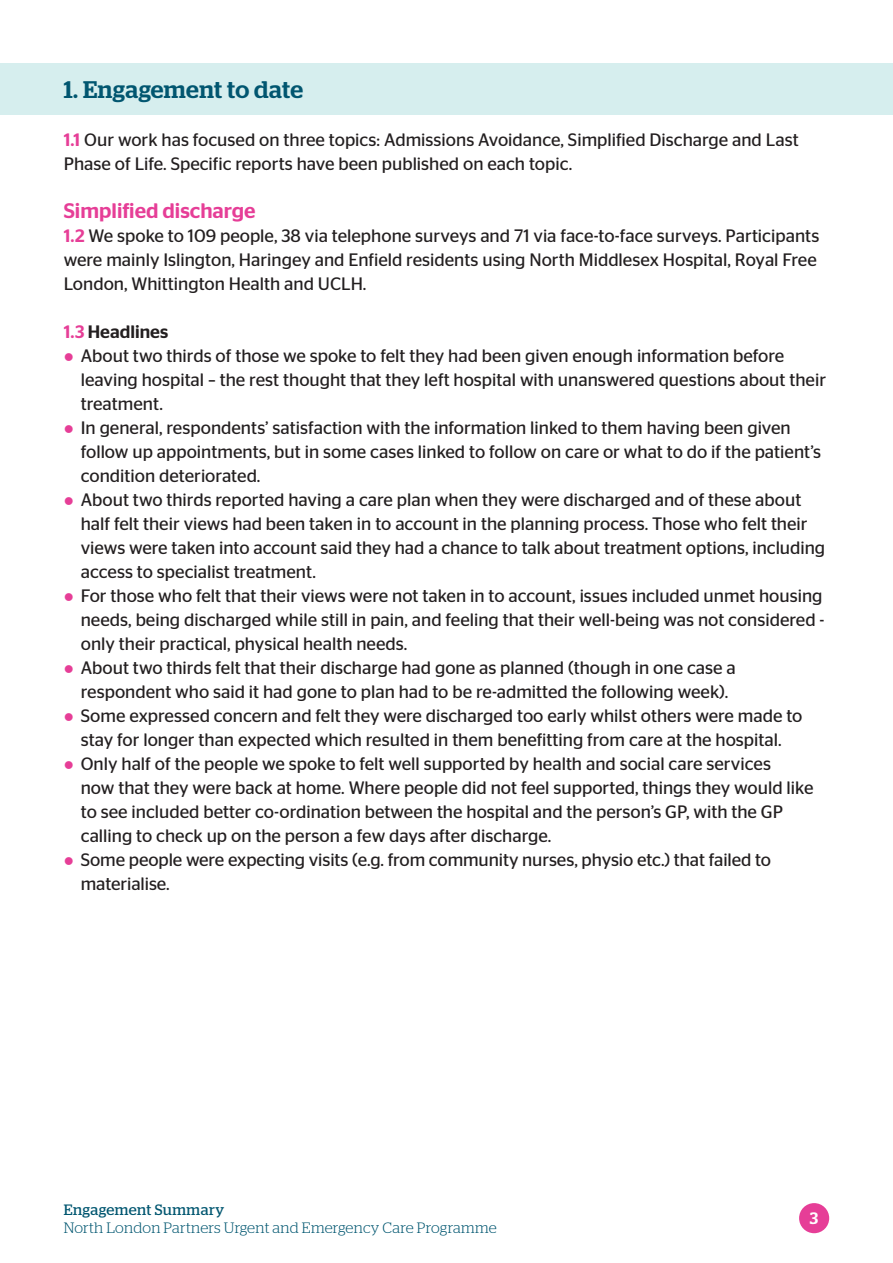
<style>
.page{position:relative;width:893px;height:1263px;background:#fff}
.page>*{position:absolute;margin:0;border:0;box-sizing:border-box;transform-origin:0 0}
.t1{font:500 24px "Stag";letter-spacing:.015em;color:#015670}
.t2{font:500 21px "Stag Sans";color:#e63e97}
.t3{font:18px/24px "Stag Sans";color:#231f20}
.t4{font:500 18px "Stag Sans";color:#231f20}
.t5{font:500 16.5px "Stag";color:#fff}
.t6{font:300 15px "Stag";letter-spacing:.015em;color:#015670}
.t7{font:15px "Stag";letter-spacing:.03em;color:#015670}
.s1{font-weight:500;color:#e63e97}
.s2{color:#e63e97}
</style>
<div class="page">
<div style="left:799px;top:1203px;width:30px;height:30px;background:#e63e97;border-radius:50%"></div>
<div style="left:0;top:64px;width:893px;height:51px;background:#d6eeee"></div>
<p class="t1" style="left:64px;top:75px;width:241px">1. Engagement to date</p>
<p class="t3" style="left:64px;top:127px;width:736px"><span class="s1">1.1</span> Our work has focused on three topics: Admissions Avoidance, Simplified Discharge and Last<br>Phase of Life. Specific reports have been published on each topic.</p>
<p class="t2" style="left:64px;top:198px;width:193px">Simplified discharge</p>
<p class="t3" style="left:64px;top:223px;width:757px"><span class="s1">1.2</span> We spoke to 109 people, 38 via telephone surveys and 71 via face-to-face surveys. Participants were mainly Islington, Haringey and Enfield residents using North Middlesex Hospital, Royal Free<br>London, Whittington Health and UCLH.</p>
<p class="t4" style="left:64px;top:321px;width:106px"><span class="s2">1.3</span> Headlines</p>
<p class="t3" style="left:64px;top:343px;width:722px"><span class="s2">●</span> About two thirds of those we spoke to felt they had been given enough information before</p>
<p class="t3" style="left:81px;top:367px;width:747px">leaving hospital – the rest thought that they left hospital with unanswered questions about their</p>
<p class="t3" style="left:81px;top:391px;width:84px">treatment.</p>
<p class="t3" style="left:64px;top:415px;width:728px"><span class="s2">●</span> In general, respondents’ satisfaction with the information linked to them having been given</p>
<p class="t3" style="left:81px;top:439px;width:742px">follow up appointments, but in some cases linked to follow on care or what to do if the patient’s</p>
<p class="t3" style="left:81px;top:463px;width:181px">condition deteriorated.</p>
<p class="t3" style="left:64px;top:487px;width:739px"><span class="s2">●</span> About two thirds reported having a care plan when they were discharged and of these about</p>
<p class="t3" style="left:81px;top:511px;width:728px">half felt their views had been taken in to account in the planning process. Those who felt their</p>
<p class="t3" style="left:81px;top:535px;width:746px">views were taken into account said they had a chance to talk about treatment options, including access to specialist treatment.</p>
<p class="t3" style="left:64px;top:583px;width:760px"><span class="s2">●</span> For those who felt that their views were not taken in to account, issues included unmet housing</p>
<p class="t3" style="left:81px;top:607px;width:745px">needs, being discharged while still in pain, and feeling that their well-being was not considered - only their practical, physical health needs.</p>
<p class="t3" style="left:64px;top:655px;width:673px"><span class="s2">●</span> About two thirds felt that their discharge had gone as planned (though in one case a</p>
<p class="t3" style="left:81px;top:679px;width:649px">respondent who said it had gone to plan had to be re-admitted the following week).</p>
<p class="t3" style="left:64px;top:703px;width:740px"><span class="s2">●</span> Some expressed concern and felt they were discharged too early whilst others were made to</p>
<p class="t3" style="left:81px;top:727px;width:702px">stay for longer than expected which resulted in them benefitting from care at the hospital.</p>
<p class="t3" style="left:64px;top:751px;width:709px"><span class="s2">●</span> Only half of the people we spoke to felt well supported by health and social care services</p>
<p class="t3" style="left:81px;top:775px;width:734px">now that they were back at home. Where people did not feel supported, things they would like</p>
<p class="t3" style="left:81px;top:799px;width:704px">to see included better co-ordination between the hospital and the person’s GP, with the GP calling to check up on the person a few days after discharge.</p>
<p class="t3" style="left:81px;top:847px;width:692px;text-indent:-17px"><span class="s2">●</span> Some people were expecting visits (e.g. from community nurses, physio etc.) that failed to materialise.</p>
<p class="t7" style="left:64px;top:1201px;width:162px">Engagement Summary</p>
<p class="t6" style="left:64px;top:1219px;width:435px">North London Partners Urgent and Emergency Care Programme</p>
<p class="t5" style="left:810px;top:1208px;width:10px">3</p>
</div>
